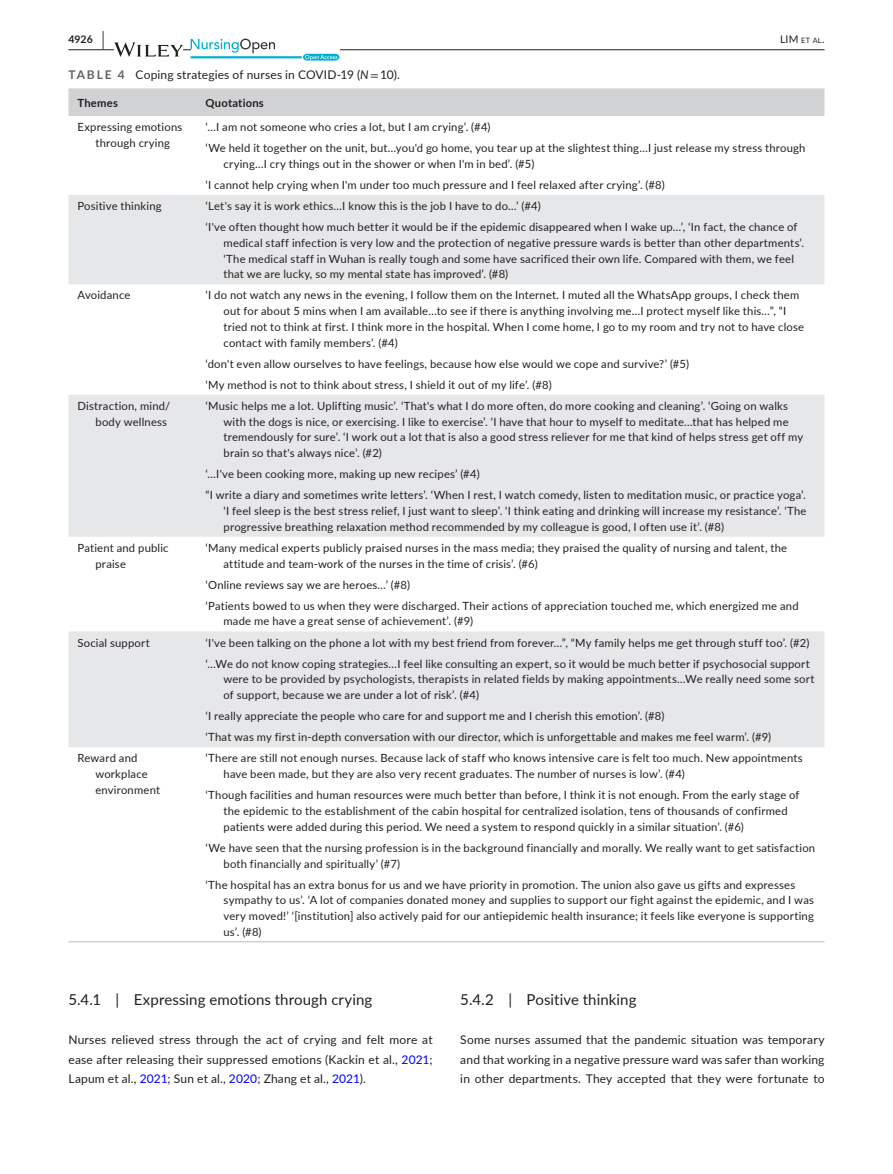
<style>
.page{position:relative;width:893px;height:1174px;background:#fff}
.page>*{position:absolute;margin:0;border:0;box-sizing:border-box;transform-origin:0 0}
.t1{font:15px "Lato";letter-spacing:.005em;color:#231f20}
.t2{font:12px/19.5px "Lato";letter-spacing:.015em;color:#231f20;text-align:justify}
.t3{font:11.25px/15.8px "Lato";letter-spacing:.015em;color:#231f20}
.t4{font:700 11.25px "Lato";letter-spacing:.02em;color:#231f20}
.t5{font:10.5px "Lato";color:#231f20}
.t6{font:700 10.5px "Lato";color:#231f20}
.s1{font-size:19.5px}
.s2{font-size:7.35px}
.s3{font-weight:700;color:#636366}
.s4{font-style:italic}
.s5{font-family:"STIX"}
.s6{color:#00f}
</style>
<div class="page">
<hr style="left:68px;top:49px;width:756px;height:1px;background:#231f20">
<svg style="left:114px;top:42px;width:69px;height:15px"></svg>
<svg style="left:191px;top:39px;width:148px;height:22px"></svg>
<div style="left:68px;top:88px;width:756px;height:28px;background:#d1d2d4"></div>
<svg style="left:68px;top:195px;width:756px;height:552px;fill:#e6e7e9"></svg>
<hr style="left:68px;top:941px;width:129px;height:1px;background:#d1d2d4">
<hr style="left:197px;top:941px;width:627px;height:1px;background:#d1d2d4">
<p class="t6" style="left:68px;top:31px;width:37px">4926 <span class="s1">|</span></p>
<p class="t5" style="left:780px;top:31px;width:46px">LIM <span class="s2">et al</span>.</p>
<p class="t2" style="left:68px;top:64px;width:333px"><span class="s3">TABLE 4</span> Coping strategies of nurses in COVID-19 (<span class="s4">N</span><span class="s5">=</span> 10).</p>
<p class="t4" style="left:77px;top:94px;width:42px">Themes</p>
<p class="t4" style="left:206px;top:94px;width:60px">Quotations</p>
<p class="t3" style="left:77px;top:119px;width:106px;text-align:center">Expressing emotions through crying</p>
<p class="t3" style="left:206px;top:116px;width:601px;line-height:21px">‘…I am not someone who cries a lot, but I am crying’. (#4)<br>‘We held it together on the unit, but…you'd go home, you tear up at the slightest thing…I just release my stress through</p>
<p class="t3" style="left:206px;top:153px;width:461px;line-height:21px;text-indent:18px">crying…I cry things out in the shower or when I'm in bed’. (#5)<br>‘I cannot help crying when I'm under too much pressure and I feel relaxed after crying’. (#8)</p>
<p class="t3" style="left:77px;top:197px;width:86px">Positive thinking</p>
<p class="t3" style="left:206px;top:195px;width:593px;line-height:21px">‘Let's say it is work ethics…I know this is the job I have to do…’ (#4)<br>‘I've often thought how much better it would be if the epidemic disappeared when I wake up…’, ‘In fact, the chance of</p>
<p class="t3" style="left:224px;top:234px;width:582px">medical staff infection is very low and the protection of negative pressure wards is better than other departments’. ‘The medical staff in Wuhan is really tough and some have sacrificed their own life. Compared with them, we feel that we are lucky, so my mental state has improved’. (#8)</p>
<p class="t3" style="left:77px;top:287px;width:54px">Avoidance</p>
<p class="t3" style="left:224px;top:287px;width:582px;text-indent:-18px">‘I do not watch any news in the evening, I follow them on the Internet. I muted all the WhatsApp groups, I check them out for about 5 mins when I am available…to see if there is anything involving me…I protect myself like this…”, “I tried not to think at first. I think more in the hospital. When I come home, I go to my room and try not to have close contact with family members’. (#4)</p>
<p class="t3" style="left:206px;top:353px;width:485px;line-height:21px">‘don't even allow ourselves to have feelings, because how else would we cope and survive?’ (#5) ‘My method is not to think about stress, I shield it out of my life’. (#8)</p>
<p class="t3" style="left:77px;top:397px;width:94px;text-align:right">Distraction, mind/ body wellness</p>
<p class="t3" style="left:224px;top:397px;width:581px;text-indent:-18px">‘Music helps me a lot. Uplifting music’. ‘That's what I do more often, do more cooking and cleaning’. ‘Going on walks with the dogs is nice, or exercising. I like to exercise’. ‘I have that hour to myself to meditate…that has helped me tremendously for sure’. ‘I work out a lot that is also a good stress reliever for me that kind of helps stress get off my brain so that's always nice’. (#2)</p>
<p class="t3" style="left:206px;top:463px;width:602px;line-height:21px">‘…I've been cooking more, making up new recipes’ (#4)<br>“I write a diary and sometimes write letters’. ‘When I rest, I watch comedy, listen to meditation music, or practice yoga’.</p>
<p class="t3" style="left:224px;top:502px;width:584px">‘I feel sleep is the best stress relief, I just want to sleep’. ‘I think eating and drinking will increase my resistance’. ‘The progressive breathing relaxation method recommended by my colleague is good, I often use it’. (#8)</p>
<p class="t3" style="left:95px;top:539px;width:75px;text-indent:-18px">Patient and public praise</p>
<p class="t3" style="left:224px;top:539px;width:565px;text-indent:-18px">‘Many medical experts publicly praised nurses in the mass media; they praised the quality of nursing and talent, the attitude and team-work of the nurses in the time of crisis’. (#6)</p>
<p class="t3" style="left:206px;top:573px;width:595px;line-height:21px">‘Online reviews say we are heroes…’ (#8)<br>‘Patients bowed to us when they were discharged. Their actions of appreciation touched me, which energized me and</p>
<p class="t3" style="left:224px;top:613px;width:251px">made me have a great sense of achievement’. (#9)</p>
<p class="t3" style="left:77px;top:634px;width:74px">Social support</p>
<p class="t3" style="left:206px;top:631px;width:606px;line-height:21px">‘I've been talking on the phone a lot with my best friend from forever…”, “My family helps me get through stuff too’. (#2) ‘…We do not know coping strategies…I feel like consulting an expert, so it would be much better if psychosocial support</p>
<p class="t3" style="left:224px;top:671px;width:592px">were to be provided by psychologists, therapists in related fields by making appointments…We really need some sort of support, because we are under a lot of risk’. (#4)</p>
<p class="t3" style="left:206px;top:705px;width:567px;line-height:21px">‘I really appreciate the people who care for and support me and I cherish this emotion’. (#8)<br>‘That was my first in-depth conversation with our director, which is unforgettable and makes me feel warm’. (#9)</p>
<p class="t3" style="left:95px;top:750px;width:66px;text-indent:-18px">Reward and workplace environment</p>
<p class="t3" style="left:224px;top:750px;width:581px;text-indent:-18px">‘There are still not enough nurses. Because lack of staff who knows intensive care is felt too much. New appointments have been made, but they are also very recent graduates. The number of nurses is low’. (#4)</p>
<p class="t3" style="left:224px;top:786px;width:577px;text-indent:-18px">‘Though facilities and human resources were much better than before, I think it is not enough. From the early stage of the epidemic to the establishment of the cabin hospital for centralized isolation, tens of thousands of confirmed patients were added during this period. We need a system to respond quickly in a similar situation’. (#6)</p>
<p class="t3" style="left:224px;top:839px;width:593px;text-indent:-18px">‘We have seen that the nursing profession is in the background financially and morally. We really want to get satisfaction both financially and spiritually’ (#7)</p>
<p class="t3" style="left:224px;top:876px;width:592px;text-indent:-18px">‘The hospital has an extra bonus for us and we have priority in promotion. The union also gave us gifts and expresses sympathy to us’. ‘A lot of companies donated money and supplies to support our fight against the epidemic, and I was very moved!’ ‘[institution] also actively paid for our antiepidemic health insurance; it feels like everyone is supporting us’. (#8)</p>
<h1 class="t1" style="left:68px;top:989px;width:305px">5.4.1 | Expressing emotions through crying</h1>
<p class="t2" style="left:68px;top:1029px;width:366px">Nurses relieved stress through the act of crying and felt more at ease after releasing their suppressed emotions (Kackin et al., <span class="s6">2021</span>; Lapum et al., <span class="s6">2021</span>; Sun et al., <span class="s6">2020</span>; Zhang et al., <span class="s6">2021</span>).</p>
<h1 class="t1" style="left:460px;top:989px;width:178px">5.4.2 | Positive thinking</h1>
<p class="t2" style="left:460px;top:1029px;width:366px">Some nurses assumed that the pandemic situation was temporary and that working in a negative pressure ward was safer than working in other departments. They accepted that they were fortunate to</p>
</div>
